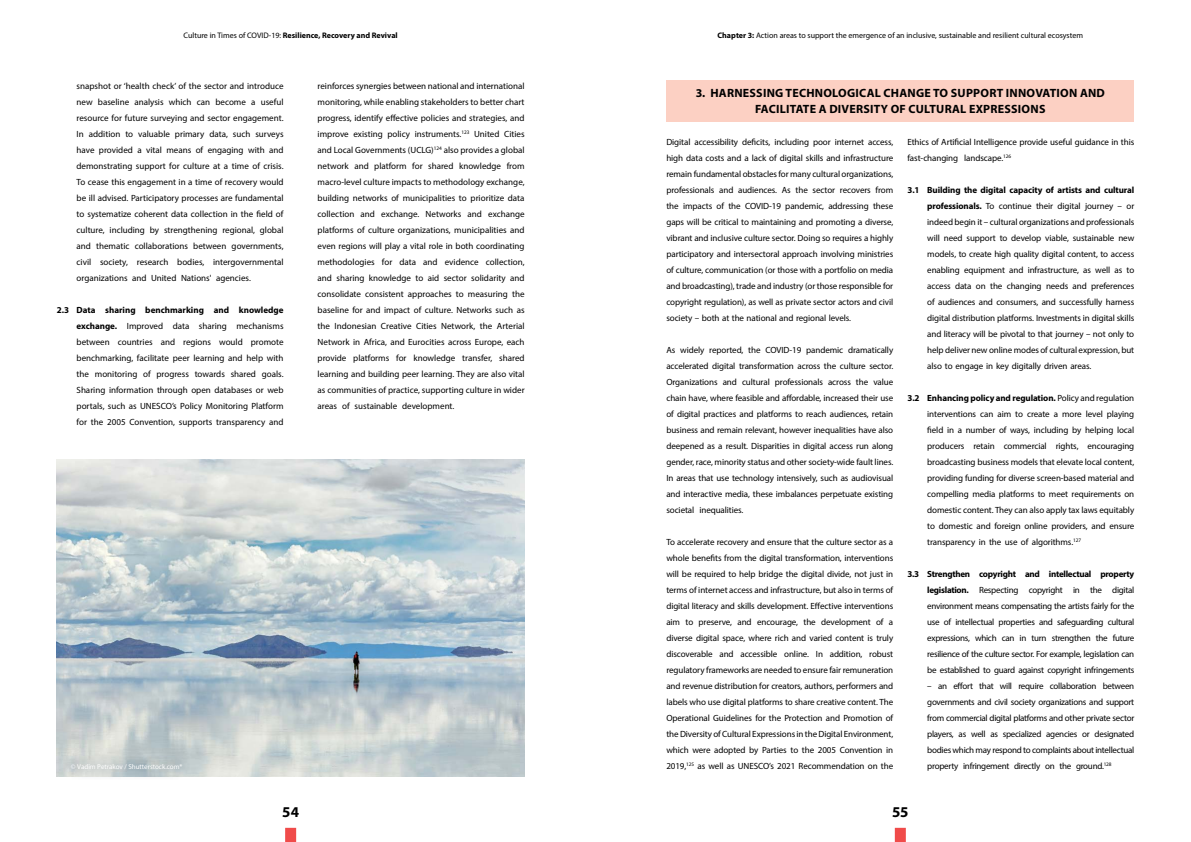
<style>
.page{position:relative;width:1191px;height:842px;background:#fff}
.page>*{position:absolute;margin:0;border:0;box-sizing:border-box;transform-origin:0 0}
.t1{font:700 15px "Myriad Pro";color:#000}
.t2{font:700 12px/16px "Myriad Pro";letter-spacing:.02em;color:#000;text-align:center}
.t3{font:9px/16px "Myriad Pro";letter-spacing:-.01em;color:#000;text-align:justify}
.t4{font:8px "Myriad Pro";color:#000}
.t5{font:700 8px "Myriad Pro";color:#000}
.t6{font:7px "Myriad Pro";color:#fff}
.s1{font-weight:400}
.s2{font-weight:700}
</style>
<div class="page">
<img style="left:57px;top:460px;width:467px;height:317px">
<div style="left:666px;top:80px;width:468px;height:42px;background:#fcd0c3"></div>
<div style="left:285px;top:828px;width:11px;height:14px;background:#f04b4a"></div>
<div style="left:894px;top:828px;width:12px;height:14px;background:#f04b4a"></div>
<div style="left:60px;top:753px;width:133px;height:29px;background:#0f3557;opacity:.9"></div>
<p class="t5" style="left:183px;top:30px;width:216px"><span class="s1">Culture in Times of COVID-19:</span> Resilience, Recovery and Revival</p>
<p class="t4" style="left:717px;top:31px;width:367px"><span class="s2">Chapter 3:</span> Action areas to support the emergence of an inclusive, sustainable and resilient cultural ecosystem</p>
<p class="t3" style="left:77px;top:78px;width:208px">snapshot or ‘health check’ of the sector and introduce new baseline analysis which can become a useful resource for future surveying and sector engagement.<br>In addition to valuable primary data, such surveys have provided a vital means of engaging with and demonstrating support for culture at a time of crisis.<br>To cease this engagement in a time of recovery would be ill advised. Participatory processes are fundamental to systematize coherent data collection in the field of culture, including by strengthening regional, global and thematic collaborations between governments, civil society, research bodies, intergovernmental organizations and United Nations' agencies.</p>
<p class="t3" style="left:77px;top:302px;width:208px;text-indent:-20px"><span class="s2">2.3 Data sharing benchmarking and knowledge exchange.</span> Improved data sharing mechanisms between countries and regions would promote benchmarking, facilitate peer learning and help with the monitoring of progress towards shared goals.<br>Sharing information through open databases or web portals, such as UNESCO’s Policy Monitoring Platform for the 2005 Convention, supports transparency and</p>
<p class="t3" style="left:317px;top:78px;width:208px">reinforces synergies between national and international monitoring, while enabling stakeholders to better chart progress, identify effective policies and strategies, and improve existing policy instruments.<sup>123</sup> United Cities and Local Governments (UCLG)<sup>124</sup> also provides a global network and platform for shared knowledge from macro-level culture impacts to methodology exchange, building networks of municipalities to prioritize data collection and exchange. Networks and exchange platforms of culture organizations, municipalities and even regions will play a vital role in both coordinating methodologies for data and evidence collection, and sharing knowledge to aid sector solidarity and consolidate consistent approaches to measuring the baseline for and impact of culture. Networks such as the Indonesian Creative Cities Network, the Arterial Network in Africa, and Eurocities across Europe, each provide platforms for knowledge transfer, shared learning and building peer learning. They are also vital as communities of practice, supporting culture in wider areas of sustainable development.</p>
<p class="t6" style="left:71px;top:763px;width:113px">© Vadim Petrakov / Shutterstock.com*</p>
<h2 class="t2" style="left:695px;top:84px;width:411px">3. HARNESSING TECHNOLOGICAL CHANGE TO SUPPORT INNOVATION AND<br>FACILITATE A DIVERSITY OF CULTURAL EXPRESSIONS</h2>
<p class="t3" style="left:666px;top:134px;width:228px">Digital accessibility deficits, including poor internet access, high data costs and a lack of digital skills and infrastructure remain fundamental obstacles for many cultural organizations, professionals and audiences. As the sector recovers from the impacts of the COVID-19 pandemic, addressing these gaps will be critical to maintaining and promoting a diverse, vibrant and inclusive culture sector. Doing so requires a highly participatory and intersectoral approach involving ministries of culture, communication (or those with a portfolio on media and broadcasting), trade and industry (or those responsible for copyright regulation), as well as private sector actors and civil society – both at the national and regional levels.</p>
<p class="t3" style="left:666px;top:342px;width:228px">As widely reported, the COVID-19 pandemic dramatically accelerated digital transformation across the culture sector.<br>Organizations and cultural professionals across the value chain have, where feasible and affordable, increased their use of digital practices and platforms to reach audiences, retain business and remain relevant, however inequalities have also deepened as a result. Disparities in digital access run along gender, race, minority status and other society-wide fault lines.<br>In areas that use technology intensively, such as audiovisual and interactive media, these imbalances perpetuate existing societal inequalities.</p>
<p class="t3" style="left:666px;top:534px;width:228px">To accelerate recovery and ensure that the culture sector as a whole benefits from the digital transformation, interventions will be required to help bridge the digital divide, not just in terms of internet access and infrastructure, but also in terms of digital literacy and skills development. Effective interventions aim to preserve, and encourage, the development of a diverse digital space, where rich and varied content is truly discoverable and accessible online. In addition, robust regulatory frameworks are needed to ensure fair remuneration and revenue distribution for creators, authors, performers and labels who use digital platforms to share creative content. The Operational Guidelines for the Protection and Promotion of the Diversity of Cultural Expressions in the Digital Environment, which were adopted by Parties to the 2005 Convention in 2019,<sup>125</sup> as well as UNESCO’s 2021 Recommendation on the</p>
<p class="t3" style="left:907px;top:134px;width:228px">Ethics of Artificial Intelligence provide useful guidance in this fast-changing landscape.<sup>126</sup></p>
<p class="t3" style="left:927px;top:182px;width:208px;text-indent:-20px"><span class="s2">3.1 Building the digital capacity of artists and cultural professionals.</span> To continue their digital journey – or indeed begin it – cultural organizations and professionals will need support to develop viable, sustainable new models, to create high quality digital content, to access enabling equipment and infrastructure, as well as to access data on the changing needs and preferences of audiences and consumers, and successfully harness digital distribution platforms. Investments in digital skills and literacy will be pivotal to that journey – not only to help deliver new online modes of cultural expression, but also to engage in key digitally driven areas.</p>
<p class="t3" style="left:927px;top:390px;width:208px;text-indent:-20px"><span class="s2">3.2 Enhancing policy and regulation.</span> Policy and regulation interventions can aim to create a more level playing field in a number of ways, including by helping local producers retain commercial rights, encouraging broadcasting business models that elevate local content, providing funding for diverse screen-based material and compelling media platforms to meet requirements on domestic content. They can also apply tax laws equitably to domestic and foreign online providers, and ensure transparency in the use of algorithms.<sup>127</sup></p>
<p class="t3" style="left:927px;top:566px;width:208px;text-indent:-20px"><span class="s2">3.3 Strengthen copyright and intellectual property legislation.</span> Respecting copyright in the digital environment means compensating the artists fairly for the use of intellectual properties and safeguarding cultural expressions, which can in turn strengthen the future resilience of the culture sector. For example, legislation can be established to guard against copyright infringements</p>
<p class="t3" style="left:927px;top:678px;width:208px">– an effort that will require collaboration between governments and civil society organizations and support from commercial digital platforms and other private sector players, as well as specialized agencies or designated bodies which may respond to complaints about intellectual property infringement directly on the ground.<sup>128</sup></p>
<h1 class="t1" style="left:282px;top:802px;width:18px">54</h1>
<h1 class="t1" style="left:892px;top:802px;width:18px">55</h1>
</div>
